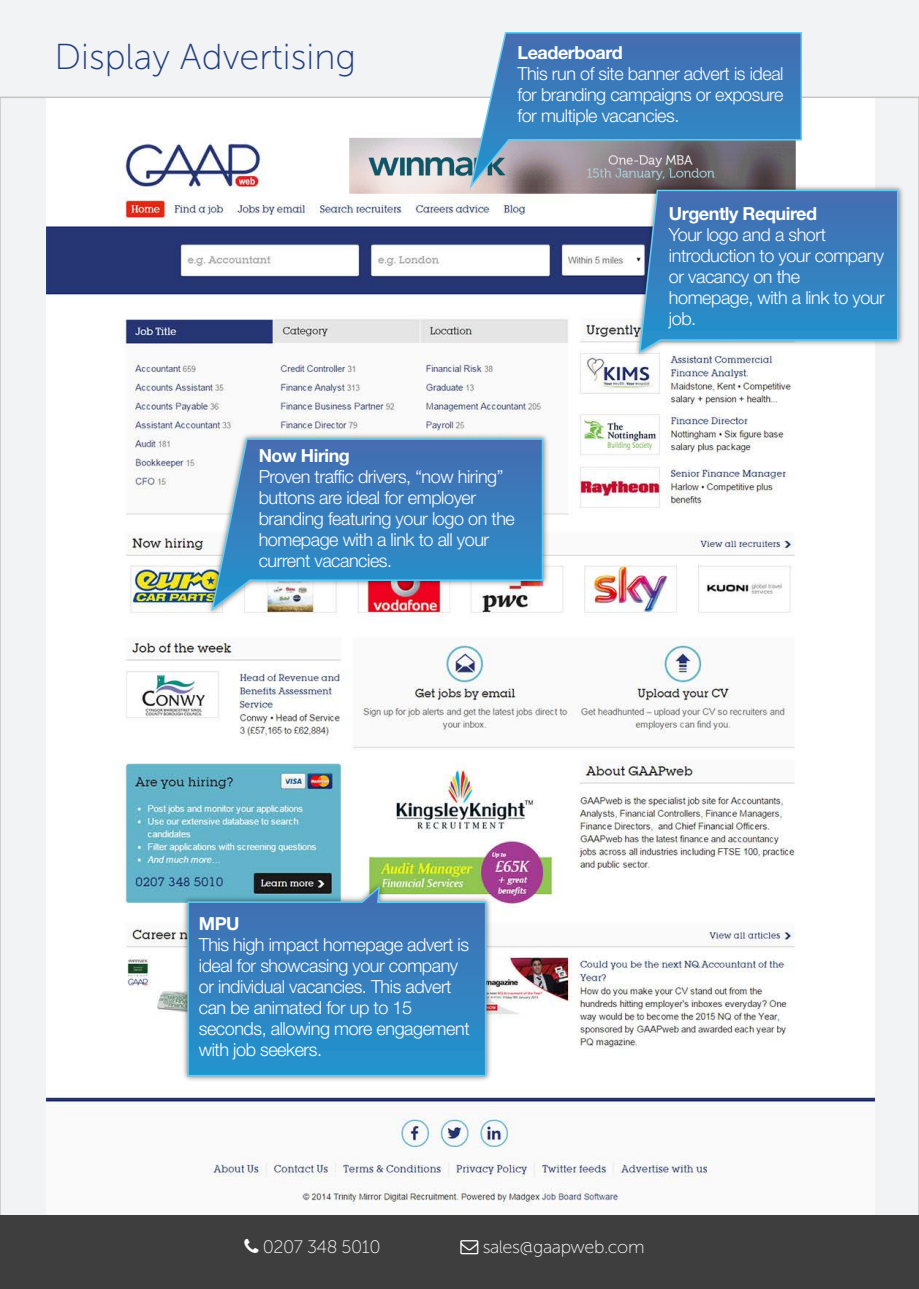
<style>
.page{position:relative;width:919px;height:1289px;background:#fff}
.page>*{position:absolute;margin:0;border:0;box-sizing:border-box;transform-origin:0 0}
.t1{font:36px "Museo Sans 100";color:#213d7c}
.t2{font:300 18px/21px "Helvetica Neue";letter-spacing:-.025em;color:#fff}
.t3{font:700 18px "Helvetica Neue";letter-spacing:-.025em;color:#fff}
.t4{font:18px "Museo Sans 100";letter-spacing:-.025em;color:#fff}
</style>
<div class="page">
<div style="left:0;top:0;width:918px;height:97px;background:#f2f3f4"></div>
<div style="left:0;top:97px;width:918px;height:1135px;background:#f2f3f4"></div>
<img style="left:46px;top:98px;width:827px;height:1108px">
<img style="left:349px;top:137px;width:282px;height:58px">
<svg style="left:469px;top:32px;width:333px;height:156px;background:#5a84b1"></svg>
<div style="left:1px;top:1214px;width:917px;height:74px;background:#3e3e3f"></div>
<img style="left:203px;top:430px;width:348px;height:189px">
<svg style="left:210px;top:437px;width:334px;height:174px;background:#5f90c0"></svg>
<img style="left:180px;top:877px;width:314px;height:207px">
<svg style="left:187px;top:883px;width:300px;height:194px;background:#3c87be"></svg>
<img style="left:631px;top:182px;width:272px;height:179px">
<svg style="left:637px;top:189px;width:262px;height:165px;background:#498bc3"></svg>
<h1 class="t1" style="left:54px;top:37px;width:303px">Display Advertising</h1>
<p class="t3" style="left:517px;top:42px;width:107px">Leaderboard</p>
<p class="t2" style="left:517px;top:63px;width:267px;text-align:justify">This run of site banner advert is ideal for branding campaigns or exposure for multiple vacancies.</p>
<p class="t3" style="left:669px;top:202px;width:150px">Urgently Required</p>
<p class="t2" style="left:669px;top:223px;width:217px">Your logo and a short introduction to your company or vacancy on the homepage, with a link to your job.</p>
<p class="t3" style="left:259px;top:444px;width:93px">Now Hiring</p>
<p class="t2" style="left:259px;top:466px;width:258px">Proven traffic drivers, “now hiring” buttons are ideal for employer branding featuring your logo on the homepage with a link to all your current vacancies.</p>
<p class="t3" style="left:199px;top:912px;width:42px">MPU</p>
<p class="t2" style="left:199px;top:933px;width:272px">This high impact homepage advert is ideal for showcasing your company or individual vacancies. This advert can be animated for up to 15 seconds, allowing more engagement with job seekers.</p>
<p class="t4" style="left:263px;top:1237px;width:119px">0207 348 5010</p>
<p class="t4" style="left:482px;top:1237px;width:163px">sales@gaapweb.com</p>
</div>
